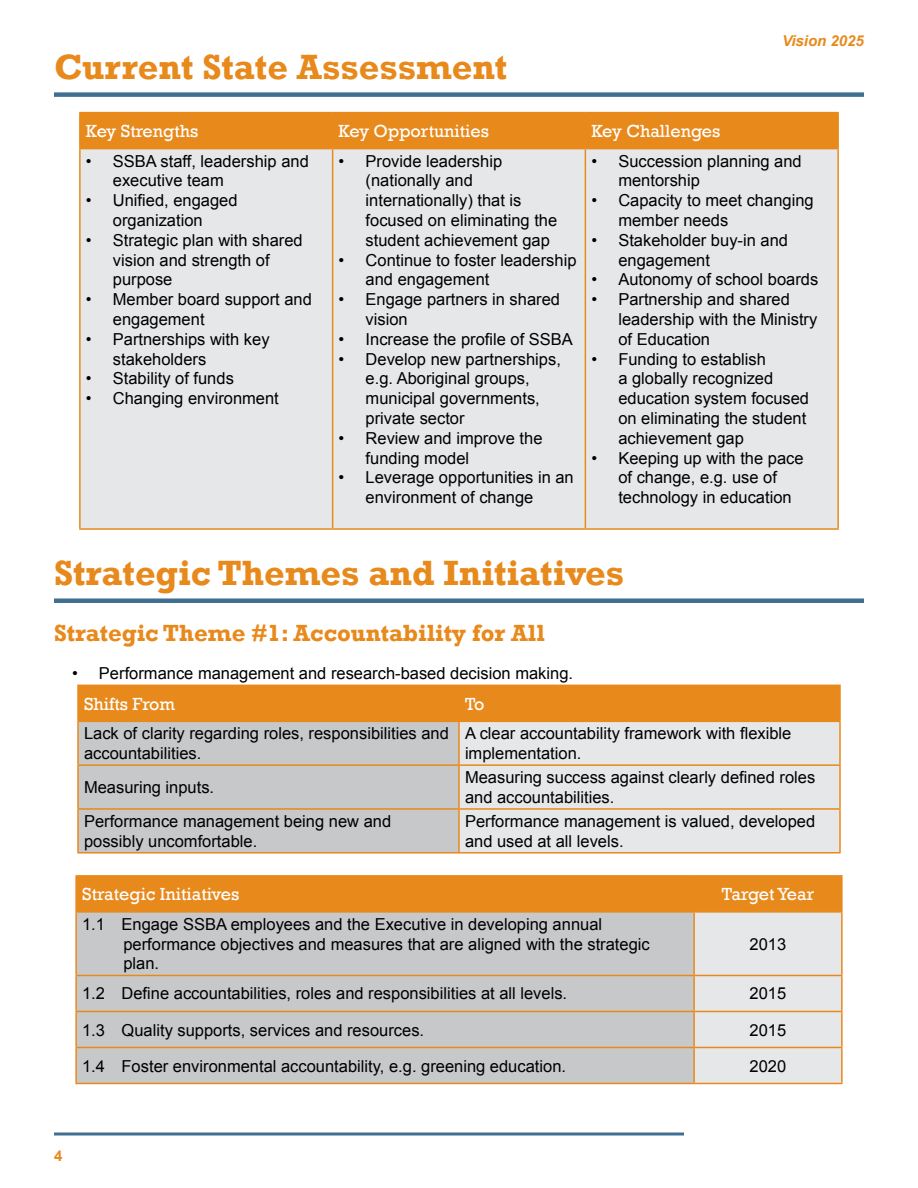
<style>
.page{position:relative;width:918px;height:1188px;background:#fff}
.page>*{position:absolute;margin:0;border:0;box-sizing:border-box;transform-origin:0 0}
.t1{font:700 36px "Rockwell";color:#e8891c}
.t2{font:700 24px "Rockwell";color:#e8891c}
.t3{font:18px "Rockwell";color:#fff}
.t4{font:16.5px/19.8px "Arial";color:#000}
.t5{font:italic 700 15px "Arial";color:#e8891c}
.t6{font:700 15px "Arial";color:#e8891c}
</style>
<div class="page">
<svg style="left:54px;top:1132px;width:630px;height:4px;background:#7092ad"></svg>
<div style="left:54px;top:92px;width:810px;height:5px;background:#416f92"></div>
<div style="left:54px;top:598px;width:810px;height:5px;background:#416f92"></div>
<div style="left:81px;top:113px;width:756px;height:35px;background:#e8891c"></div>
<div style="left:81px;top:149px;width:756px;height:379px;background:#e6e7e8"></div>
<hr style="left:79px;top:112px;width:254px;height:1px;background:#e8891c">
<hr style="left:79px;top:113px;width:2px;height:35px;background:#e8891c">
<hr style="left:333px;top:112px;width:252px;height:1px;background:#e8891c">
<hr style="left:332px;top:113px;width:1px;height:35px;background:#e8891c">
<hr style="left:585px;top:112px;width:254px;height:1px;background:#e8891c">
<hr style="left:585px;top:113px;width:1px;height:35px;background:#e8891c">
<hr style="left:837px;top:113px;width:2px;height:35px;background:#e8891c">
<hr style="left:79px;top:148px;width:254px;height:1px;background:#e8891c">
<hr style="left:79px;top:149px;width:2px;height:379px;background:#e8891c">
<hr style="left:333px;top:148px;width:252px;height:1px;background:#e8891c">
<hr style="left:585px;top:148px;width:254px;height:1px;background:#e8891c">
<hr style="left:79px;top:528px;width:254px;height:2px;background:#e8891c">
<hr style="left:333px;top:528px;width:252px;height:2px;background:#e8891c">
<hr style="left:585px;top:528px;width:254px;height:2px;background:#e8891c">
<hr style="left:332px;top:149px;width:1px;height:379px;background:#e8891c">
<hr style="left:585px;top:149px;width:1px;height:379px;background:#e8891c">
<hr style="left:837px;top:149px;width:2px;height:379px;background:#e8891c">
<div style="left:79px;top:686px;width:760px;height:35px;background:#e8891c"></div>
<div style="left:79px;top:722px;width:379px;height:130px;background:#c7c8ca"></div>
<div style="left:460px;top:722px;width:379px;height:130px;background:#e6e7e8"></div>
<hr style="left:77px;top:685px;width:382px;height:1px;background:#e8891c">
<hr style="left:77px;top:686px;width:2px;height:35px;background:#e8891c">
<hr style="left:459px;top:685px;width:382px;height:1px;background:#e8891c">
<hr style="left:458px;top:686px;width:2px;height:35px;background:#e8891c">
<hr style="left:839px;top:686px;width:2px;height:35px;background:#e8891c">
<hr style="left:77px;top:721px;width:382px;height:1px;background:#e8891c">
<hr style="left:77px;top:722px;width:2px;height:42px;background:#e8891c">
<hr style="left:77px;top:764px;width:382px;height:2px;background:#e8891c">
<hr style="left:77px;top:766px;width:2px;height:42px;background:#e8891c">
<hr style="left:77px;top:808px;width:382px;height:2px;background:#e8891c">
<hr style="left:77px;top:810px;width:2px;height:42px;background:#e8891c">
<hr style="left:77px;top:852px;width:382px;height:2px;background:#e8891c">
<hr style="left:459px;top:721px;width:382px;height:1px;background:#e8891c">
<hr style="left:458px;top:722px;width:2px;height:42px;background:#e8891c">
<hr style="left:839px;top:722px;width:2px;height:42px;background:#e8891c">
<hr style="left:459px;top:764px;width:382px;height:2px;background:#e8891c">
<hr style="left:458px;top:766px;width:2px;height:42px;background:#e8891c">
<hr style="left:839px;top:766px;width:2px;height:42px;background:#e8891c">
<hr style="left:459px;top:808px;width:382px;height:2px;background:#e8891c">
<hr style="left:458px;top:810px;width:2px;height:42px;background:#e8891c">
<hr style="left:839px;top:810px;width:2px;height:42px;background:#e8891c">
<hr style="left:459px;top:852px;width:382px;height:2px;background:#e8891c">
<svg style="left:77px;top:877px;width:764px;height:206px;background:#d1c1af"></svg>
<hr style="left:75px;top:875px;width:619px;height:2px;background:#e8891c">
<hr style="left:75px;top:877px;width:2px;height:34px;background:#e8891c">
<hr style="left:694px;top:875px;width:149px;height:2px;background:#e8891c">
<hr style="left:693px;top:877px;width:2px;height:34px;background:#e8891c">
<hr style="left:841px;top:877px;width:2px;height:34px;background:#e8891c">
<hr style="left:75px;top:911px;width:619px;height:2px;background:#e8891c">
<hr style="left:75px;top:913px;width:2px;height:62px;background:#e8891c">
<hr style="left:75px;top:975px;width:619px;height:1px;background:#e8891c">
<hr style="left:75px;top:976px;width:2px;height:35px;background:#e8891c">
<hr style="left:75px;top:1011px;width:619px;height:1px;background:#e8891c">
<hr style="left:75px;top:1012px;width:2px;height:35px;background:#e8891c">
<hr style="left:75px;top:1047px;width:619px;height:1px;background:#e8891c">
<hr style="left:75px;top:1048px;width:2px;height:35px;background:#e8891c">
<hr style="left:75px;top:1083px;width:619px;height:1px;background:#e8891c">
<hr style="left:694px;top:911px;width:149px;height:2px;background:#e8891c">
<hr style="left:693px;top:913px;width:2px;height:62px;background:#e8891c">
<hr style="left:841px;top:913px;width:2px;height:62px;background:#e8891c">
<hr style="left:694px;top:975px;width:149px;height:1px;background:#e8891c">
<hr style="left:693px;top:976px;width:2px;height:35px;background:#e8891c">
<hr style="left:841px;top:976px;width:2px;height:35px;background:#e8891c">
<hr style="left:694px;top:1011px;width:149px;height:1px;background:#e8891c">
<hr style="left:693px;top:1012px;width:2px;height:35px;background:#e8891c">
<hr style="left:841px;top:1012px;width:2px;height:35px;background:#e8891c">
<hr style="left:694px;top:1047px;width:149px;height:1px;background:#e8891c">
<hr style="left:693px;top:1048px;width:2px;height:35px;background:#e8891c">
<hr style="left:841px;top:1048px;width:2px;height:35px;background:#e8891c">
<hr style="left:694px;top:1083px;width:149px;height:1px;background:#e8891c">
<h1 class="t1" style="left:54px;top:45px;width:455px">Current State Assessment</h1>
<p class="t5" style="left:782px;top:31px;width:83px">Vision 2025</p>
<p class="t3" style="left:86px;top:120px;width:114px">Key Strengths</p>
<p class="t3" style="left:339px;top:120px;width:152px">Key Opportunities</p>
<p class="t3" style="left:591px;top:120px;width:131px">Key Challenges</p>
<p class="t4" style="left:113px;top:151px;width:197px;text-indent:-27px">• SSBA staff, leadership and executive team</p>
<p class="t4" style="left:86px;top:191px;width:153px;text-align:center">• Unified, engaged organization</p>
<p class="t4" style="left:113px;top:230px;width:191px;text-indent:-27px">• Strategic plan with shared vision and strength of purpose</p>
<p class="t4" style="left:113px;top:290px;width:201px;text-indent:-27px">• Member board support and engagement</p>
<p class="t4" style="left:113px;top:329px;width:158px;text-indent:-27px">• Partnerships with key stakeholders</p>
<p class="t4" style="left:86px;top:369px;width:150px">• Stability of funds</p>
<p class="t4" style="left:86px;top:389px;width:194px">• Changing environment</p>
<p class="t4" style="left:618px;top:151px;width:185px;text-indent:-27px">• Succession planning and mentorship</p>
<p class="t4" style="left:618px;top:191px;width:197px;text-indent:-27px">• Capacity to meet changing member needs</p>
<p class="t4" style="left:618px;top:230px;width:171px;text-indent:-27px">• Stakeholder buy-in and engagement</p>
<p class="t4" style="left:591px;top:270px;width:228px">• Autonomy of school boards</p>
<p class="t4" style="left:618px;top:290px;width:200px;text-indent:-27px">• Partnership and shared leadership with the Ministry of Education</p>
<p class="t4" style="left:618px;top:349px;width:192px;text-indent:-27px">• Funding to establish<br>a globally recognized education system focused on eliminating the student achievement gap</p>
<p class="t4" style="left:618px;top:448px;width:187px;text-indent:-27px">• Keeping up with the pace of change, e.g. use of technology in education</p>
<p class="t4" style="left:366px;top:151px;width:193px;text-indent:-27px">• Provide leadership (nationally and internationally) that is focused on eliminating the student achievement gap</p>
<p class="t4" style="left:366px;top:250px;width:212px;text-indent:-27px">• Continue to foster leadership and engagement</p>
<p class="t4" style="left:366px;top:290px;width:196px;text-indent:-27px">• Engage partners in shared vision</p>
<p class="t4" style="left:339px;top:329px;width:236px">• Increase the profile of SSBA</p>
<p class="t4" style="left:366px;top:349px;width:197px;text-indent:-27px">• Develop new partnerships, e.g. Aboriginal groups, municipal governments, private sector</p>
<p class="t4" style="left:366px;top:428px;width:178px;text-indent:-27px">• Review and improve the funding model</p>
<p class="t4" style="left:366px;top:468px;width:210px;text-indent:-27px">• Leverage opportunities in an environment of change</p>
<h1 class="t1" style="left:54px;top:551px;width:572px">Strategic Themes and Initiatives</h1>
<h2 class="t2" style="left:54px;top:618px;width:492px">Strategic Theme #1: Accountability for All</h2>
<p class="t4" style="left:72px;top:663px;width:503px">• Performance management and research-based decision making.</p>
<p class="t3" style="left:84px;top:693px;width:93px">Shifts From</p>
<p class="t3" style="left:465px;top:693px;width:21px">To</p>
<p class="t4" style="left:84px;top:724px;width:366px">Lack of clarity regarding roles, responsibilities and accountabilities.</p>
<p class="t4" style="left:465px;top:724px;width:328px">A clear accountability framework with flexible implementation.</p>
<p class="t4" style="left:84px;top:778px;width:132px">Measuring inputs.</p>
<p class="t4" style="left:465px;top:768px;width:352px">Measuring success against clearly defined roles and accountabilities.</p>
<p class="t4" style="left:84px;top:811px;width:309px">Performance management being new and possibly uncomfortable.</p>
<p class="t4" style="left:465px;top:811px;width:352px">Performance management is valued, developed and used at all levels.</p>
<p class="t3" style="left:82px;top:884px;width:159px">Strategic Initiatives</p>
<p class="t3" style="left:722px;top:884px;width:94px">Target Year</p>
<p class="t4" style="left:123px;top:914px;width:528px;text-indent:-41px">1.1 Engage SSBA employees and the Executive in developing annual performance objectives and measures that are aligned with the strategic plan.</p>
<p class="t4" style="left:750px;top:934px;width:38px">2013</p>
<p class="t4" style="left:82px;top:984px;width:487px">1.2 Define accountabilities, roles and responsibilities at all levels.</p>
<p class="t4" style="left:750px;top:984px;width:38px">2015</p>
<p class="t4" style="left:82px;top:1020px;width:344px">1.3 Quality supports, services and resources.</p>
<p class="t4" style="left:750px;top:1020px;width:38px">2015</p>
<p class="t4" style="left:82px;top:1056px;width:485px">1.4 Foster environmental accountability, e.g. greening education.</p>
<p class="t4" style="left:750px;top:1056px;width:38px">2020</p>
<p class="t6" style="left:54px;top:1146px;width:10px">4</p>
</div>
